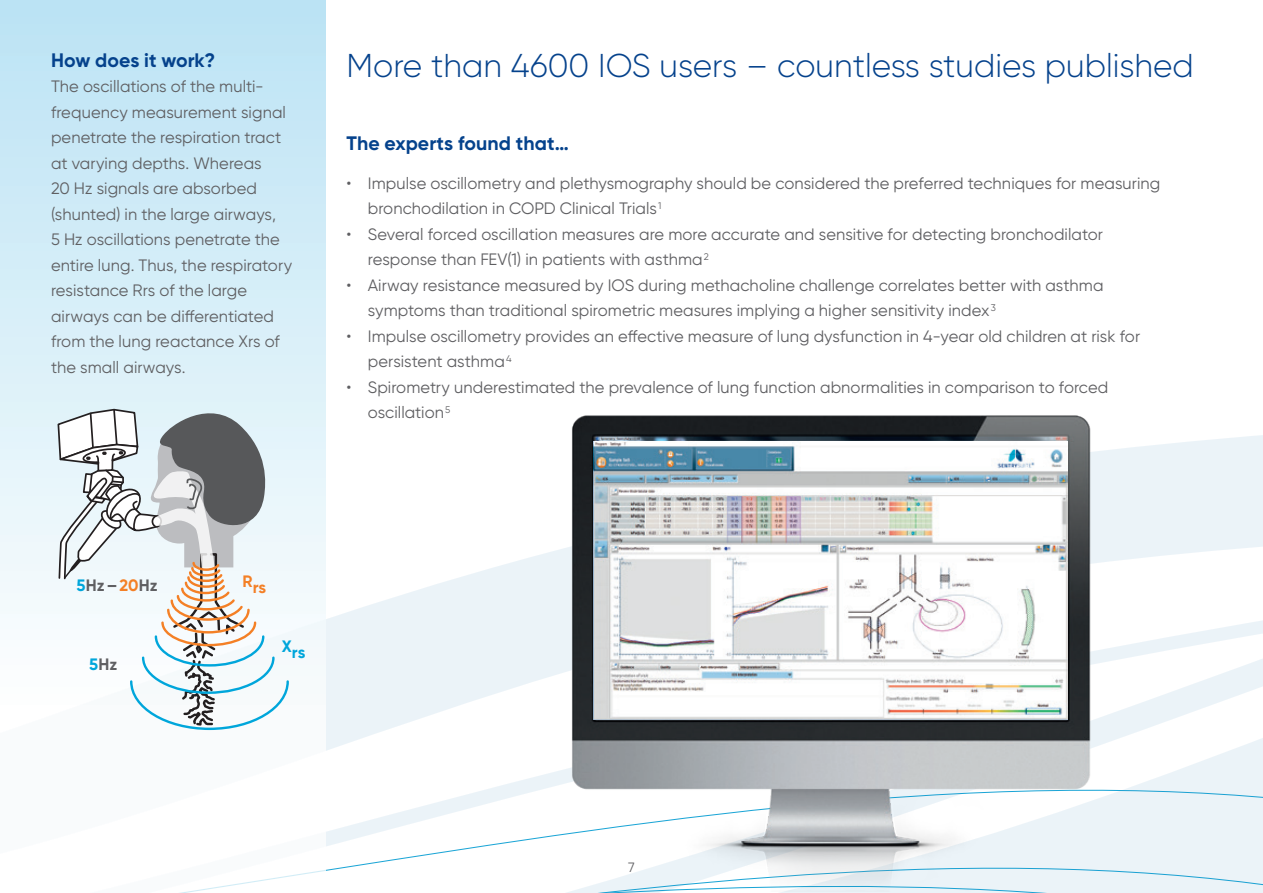
<style>
.page{position:relative;width:1263px;height:893px;background:#fff}
.page>*{position:absolute;margin:0;border:0;box-sizing:border-box;transform-origin:0 0}
.t1{font:300 33px "Gilroy";color:#05428c}
.t2{font:700 19.5px "Gilroy";color:#05428c}
.t3{font:16.5px/25.5px "Gilroy";letter-spacing:.005em;color:#5f5f62}
.t4{font:700 16.5px "Gilroy";letter-spacing:.005em;color:#5f5f62}
.t5{font:700 16.5px "Gilroy";color:#f48026}
.t6{font:700 16.5px "Gilroy";color:#00a6db}
.t7{font:13.5px "Gilroy";color:#5f5f62}
.s1{color:#00a6db}
.s2{color:#f48026}
</style>
<div class="page">
<svg style="left:325px;top:421px;width:938px;height:159px"></svg>
<svg style="left:325px;top:586px;width:938px;height:307px"></svg>
<div style="left:0;top:0;width:325px;height:893px;background:linear-gradient(to bottom,#bee4f5,#fff)"></div>
<img style="left:523px;top:415px;width:599px;height:478px">
<img style="left:593px;top:442px;width:475px;height:277px">
<svg style="left:57px;top:408px;width:233px;height:322px"></svg>
<p class="t2" style="left:51px;top:48px;width:166px">How does it work?</p>
<p class="t3" style="left:51px;top:73px;width:243px">The oscillations of the multi&shy;frequency measurement signal penetrate the respiration tract at varying depths. Whereas<br>20 Hz signals are absorbed (shunted) in the large airways,<br>5 Hz oscillations penetrate the entire lung. Thus, the respiratory resistance Rrs of the large airways can be differentiated from the lung reactance Xrs of the small airways.</p>
<h1 class="t1" style="left:347px;top:46px;width:849px">More than 4600 IOS users – countless studies published</h1>
<p class="t2" style="left:347px;top:131px;width:224px">The experts found that…</p>
<p class="t3" style="left:368px;top:170px;width:794px;text-indent:-21px">• Impulse oscillometry and plethysmography should be considered the preferred techniques for measuring bronchodilation in COPD Clinical Trials<sup>1</sup></p>
<p class="t3" style="left:368px;top:221px;width:737px;text-indent:-21px">• Several forced oscillation measures are more accurate and sensitive for detecting bronchodilator response than FEV(1) in patients with asthma<sup>2</sup></p>
<p class="t3" style="left:368px;top:272px;width:737px;text-indent:-21px">• Airway resistance measured by IOS during methacholine challenge correlates better with asthma symptoms than traditional spirometric measures implying a higher sensitivity index<sup>3</sup></p>
<p class="t3" style="left:368px;top:323px;width:774px;text-indent:-21px">• Impulse oscillometry provides an effective measure of lung dysfunction in 4-year old children at risk for persistent asthma<sup>4</sup></p>
<p class="t3" style="left:368px;top:374px;width:742px;text-indent:-21px">• Spirometry underestimated the prevalence of lung function abnormalities in comparison to forced oscillation<sup>5</sup></p>
<p class="t4" style="left:77px;top:575px;width:83px"><span class="s1">5</span>Hz–<span class="s2">20</span>Hz</p>
<p class="t4" style="left:89px;top:653px;width:30px"><span class="s1">5</span>Hz</p>
<p class="t5" style="left:242px;top:576px;width:25px">Rrs</p>
<p class="t6" style="left:282px;top:641px;width:25px">Xrs</p>
<p class="t7" style="left:628px;top:859px;width:8px">7</p>
</div>
